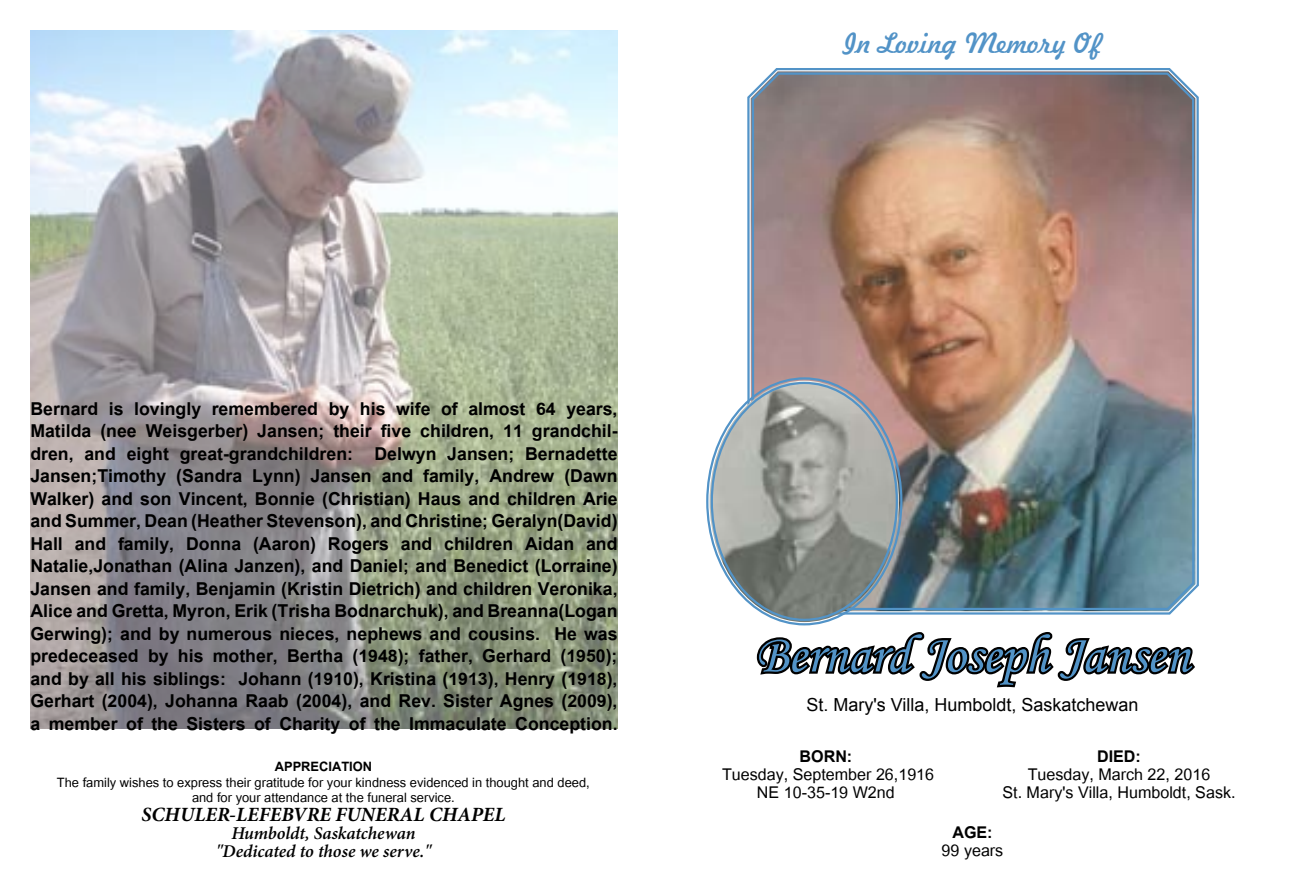
<style>
.page{position:relative;width:1296px;height:891px;background:#fff}
.page>*{position:absolute;margin:0;border:0;box-sizing:border-box;transform-origin:0 0}
.t1{font:54px "Monotype Corsiva";color:#5293c7}
.t2{font:27px "Freehand 521 BT Regular C";color:#5293c7}
.t3{font:700 24.75px/22.5px "Utsaah";color:#000;text-align:justify}
.t4{font:22.5px/18px "Utsaah";color:#000;text-align:center}
.t5{font:700 22.5px "Utsaah";color:#000}
.t6{font:italic 700 20.25px "Minion Pro";color:#000}
.t7{font:18px/15.8px "Utsaah";color:#000;text-align:center}
.t8{font:italic 600 18px/18px "Minion Pro";letter-spacing:-.005em;color:#000;text-align:center}
.t9{font:18px "Arial";color:#000}
.t10{font:700 18px "Utsaah";color:#000}
</style>
<div class="page">
<img style="left:30px;top:30px;width:588px;height:699px">
<svg style="left:756px;top:632px;width:439px;height:56px"></svg>
<svg style="left:747px;top:68px;width:452px;height:547px;background:#93b8d6"></svg>
<img style="left:751px;top:70px;width:444px;height:541px">
<img style="left:710px;top:381px;width:189px;height:241px">
<p class="t3" style="left:30px;top:398px;width:589px">Bernard is lovingly remembered by his wife of almost 64 years, Matilda (nee Weisgerber) Jansen; their five children, 11 grandchil&shy;dren, and eight great-grandchildren: Delwyn Jansen; Bernadette Jansen;Timothy (Sandra Lynn) Jansen and family, Andrew (Dawn Walker) and son Vincent, Bonnie (Christian) Haus and children Arie and Summer, Dean (Heather Stevenson), and Christine; Geralyn(David)<br>Hall and family, Donna (Aaron) Rogers and children Aidan and Natalie,Jonathan (Alina Janzen), and Daniel; and Benedict (Lorraine)<br>Jansen and family, Benjamin (Kristin Dietrich) and children Veronika, Alice and Gretta, Myron, Erik (Trisha Bodnarchuk), and Breanna(Logan Gerwing); and by numerous nieces, nephews and cousins. He was predeceased by his mother, Bertha (1948); father, Gerhard (1950); and by all his siblings: Johann (1910), Kristina (1913), Henry (1918), Gerhart (2004), Johanna Raab (2004), and Rev. Sister Agnes (2009), a member of the Sisters of Charity of the Immaculate Conception.</p>
<p class="t2" style="left:843px;top:25px;width:261px">In Loving Memory Of</p>
<h1 class="t1" style="left:755px;top:622px;width:436px">Bernard Joseph Jansen</h1>
<p class="t9" style="left:806px;top:693px;width:334px">St. Mary's Villa, Humboldt, Saskatchewan</p>
<p class="t5" style="left:800px;top:745px;width:54px">BORN:</p>
<p class="t4" style="left:722px;top:767px;width:214px">Tuesday, September 26,1916<br>NE 10-35-19 W2nd</p>
<p class="t5" style="left:1097px;top:745px;width:45px">DIED:</p>
<p class="t4" style="left:1002px;top:767px;width:235px">Tuesday, March 22, 2016<br>St. Mary's Villa, Humboldt, Sask.</p>
<p class="t10" style="left:275px;top:757px;width:99px">APPRECIATION</p>
<p class="t7" style="left:57px;top:775px;width:534px">The family wishes to express their gratitude for your kindness evidenced in thought and deed, and for your attendance at the funeral service.</p>
<p class="t6" style="left:142px;top:800px;width:365px">SCHULER-LEFEBVRE FUNERAL CHAPEL</p>
<p class="t8" style="left:216px;top:824px;width:217px">Humboldt, Saskatchewan "Dedicated to those we serve."</p>
<p class="t5" style="left:952px;top:822px;width:42px">AGE:</p>
<p class="t4" style="left:942px;top:843px;width:63px">99 years</p>
</div>
